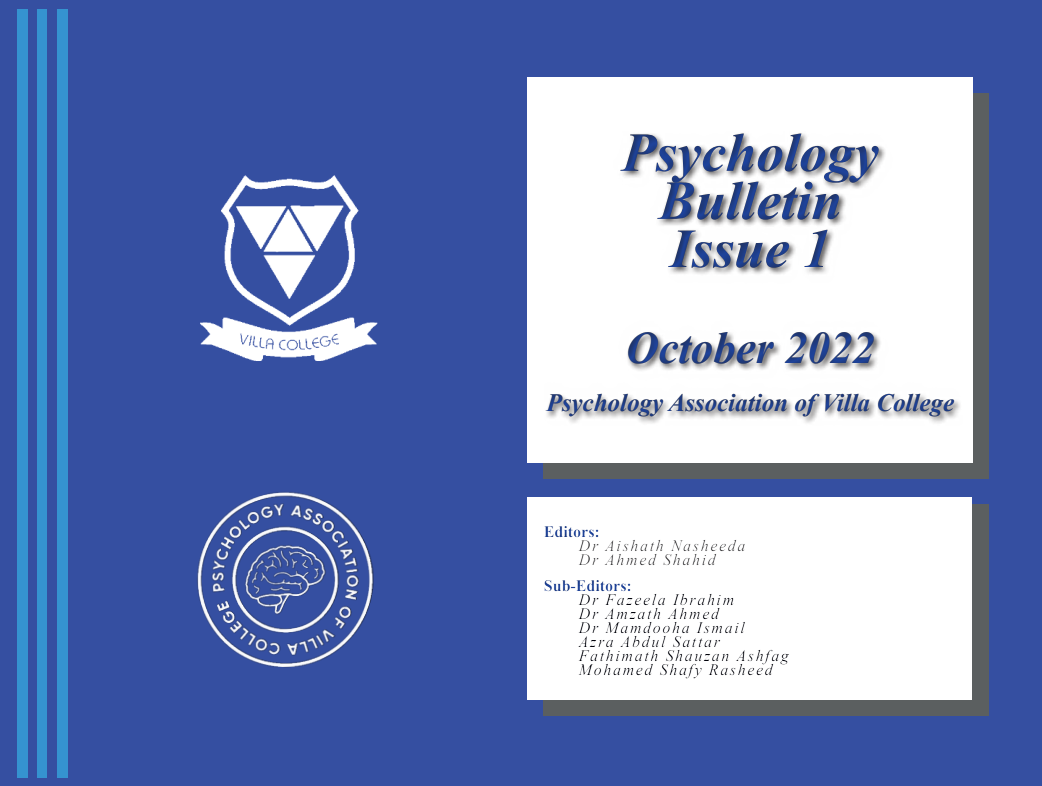
<style>
.page{position:relative;width:1042px;height:786px;background:#fff}
.page>*{position:absolute;margin:0;border:0;box-sizing:border-box;transform-origin:0 0}
.t1{font:italic 700 55px/48px "Times New Roman";color:#1e439b;text-align:center}
.t2{font:italic 700 45px "Times New Roman";color:#1e439b}
.t3{font:italic 700 25px "Times New Roman";color:#1e439b}
.t4{font:italic 16px/14px "Times New Roman";letter-spacing:.1em;color:#00020a}
.t5{font:italic 16px/14px "Times New Roman";letter-spacing:.1em;color:#3e3d3f}
.t6{font:700 16px "Times New Roman";color:#1e439b}
</style>
<div class="page">
<div style="left:0;top:0;width:1041px;height:785px;background:#354fa1"></div>
<img style="left:200px;top:175px;width:178px;height:186px">
<img style="left:197px;top:492px;width:177px;height:176px">
<div style="left:37px;top:9px;width:11px;height:768px;background:#3593d0"></div>
<div style="left:58px;top:9px;width:10px;height:768px;background:#3593d0"></div>
<div style="left:17px;top:9px;width:10px;height:768px;background:#3593d0"></div>
<div style="left:543px;top:504px;width:445px;height:211px;background:#5b5f60"></div>
<div style="left:527px;top:496px;width:443px;height:203px;background:#fff"></div>
<div style="left:543px;top:93px;width:445px;height:385px;background:#5b5f60"></div>
<div style="left:527px;top:78px;width:444px;height:384px;background:#fff"></div>
<svg style="left:545px;top:133px;width:415px;height:290px"></svg>
<h1 class="t1" style="left:621px;top:134px;width:258px">Psychology<br>Bulletin<br>Issue 1</h1>
<h2 class="t2" style="left:625px;top:332px;width:250px">October 2022</h2>
<h3 class="t3" style="left:546px;top:394px;width:409px">Psychology Association of Villa College</h3>
<p class="t6" style="left:543px;top:521px;width:57px">Editors:</p>
<p class="t5" style="left:578px;top:539px;width:168px">Dr Aishath Nasheeda<br>Dr Ahmed Shahid</p>
<p class="t6" style="left:543px;top:575px;width:90px">Sub-Editors:</p>
<p class="t4" style="left:578px;top:593px;width:211px">Dr Fazeela Ibrahim<br>Dr Amzath Ahmed<br>Dr Mamdooha Ismail<br>Azra Abdul Sattar<br>Fathimath Shauzan Ashfag<br>Mohamed Shafy Rasheed</p>
</div>
